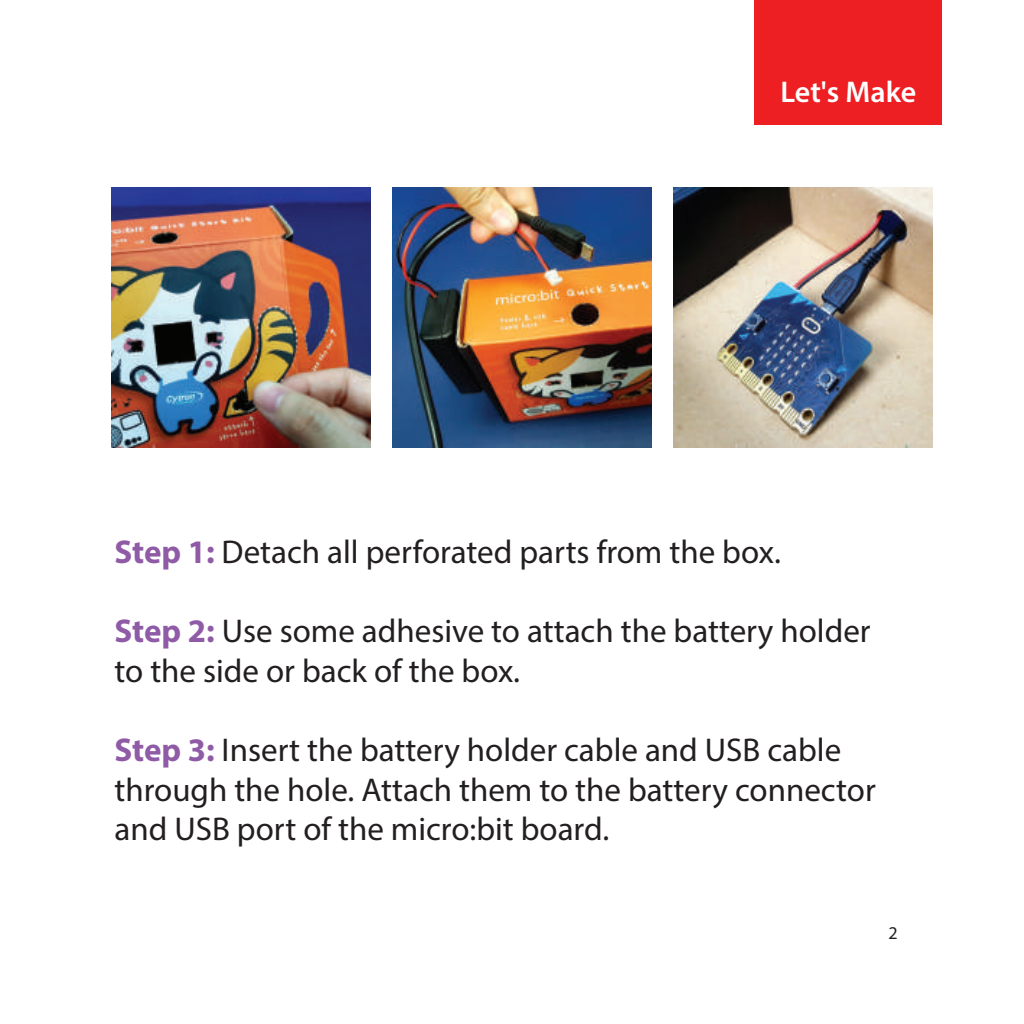
<style>
.page{position:relative;width:1024px;height:1024px;background:#fff}
.page>*{position:absolute;margin:0;border:0;box-sizing:border-box;transform-origin:0 0}
.t1{font:33px/39.6px "Myriad Pro";color:#231f20}
.t2{font:600 30px "Myriad Pro";color:#fff}
.t3{font:18px "Myriad Pro";color:#231f20}
.s1{font-weight:700;color:#905ba6}
</style>
<div class="page">
<div style="left:754px;top:0;width:187px;height:125px;background:#ee1f23"></div>
<img style="left:392px;top:188px;width:260px;height:259px">
<img style="left:673px;top:188px;width:259px;height:259px">
<img style="left:111px;top:188px;width:260px;height:259px">
<p class="t2" style="left:780px;top:72px;width:137px">Let's Make</p>
<p class="t1" style="left:114px;top:531px;width:668px"><span class="s1">Step 1:</span> Detach all perforated parts from the box.</p>
<p class="t1" style="left:114px;top:610px;width:757px"><span class="s1">Step 2:</span> Use some adhesive to attach the battery holder to the side or back of the box.</p>
<p class="t1" style="left:114px;top:729px;width:762px"><span class="s1">Step 3:</span> Insert the battery holder cable and USB cable through the hole. Attach them to the battery connector and USB port of the micro:bit board.</p>
<p class="t3" style="left:888px;top:921px;width:11px">2</p>
</div>
